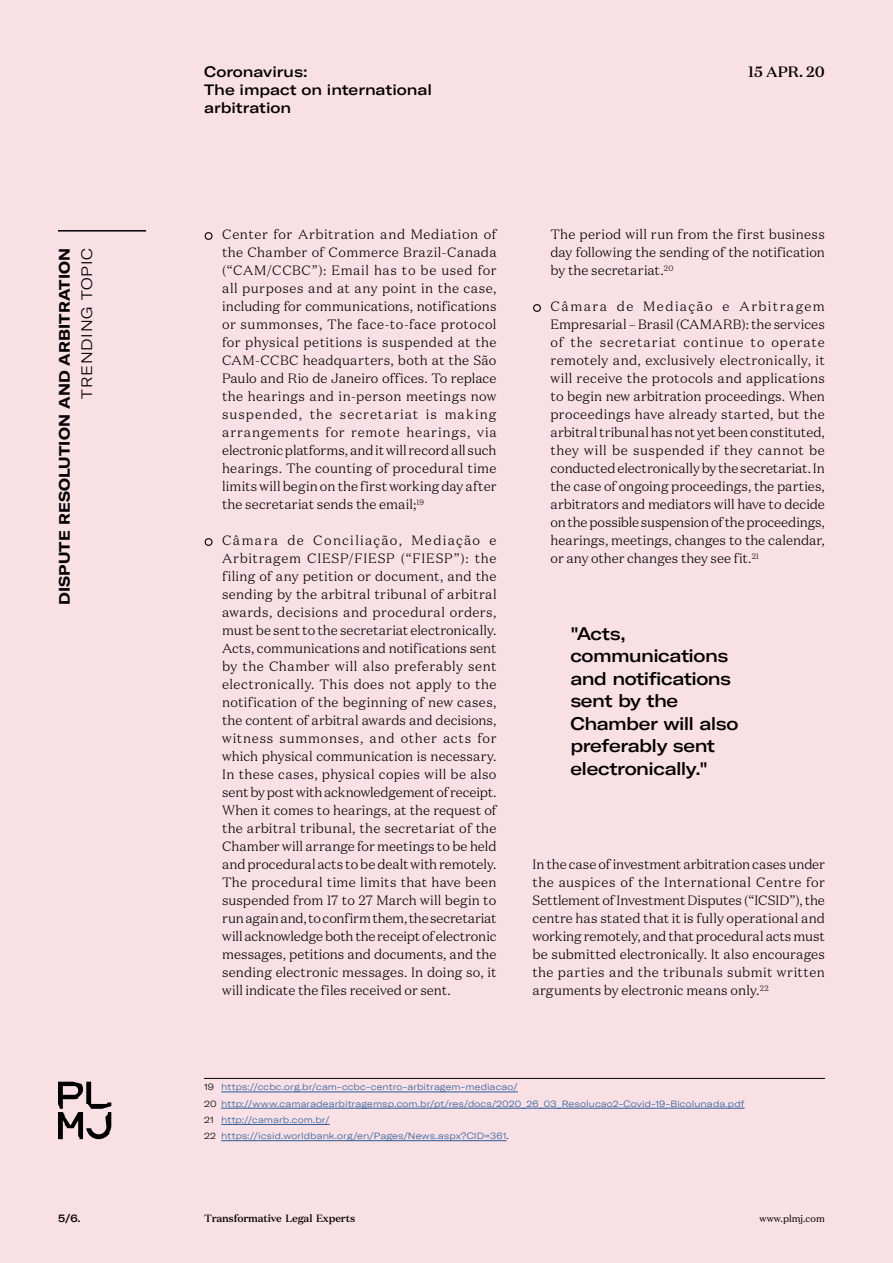
<style>
.page{position:relative;width:893px;height:1263px;background:#f9e0e4}
.page>*{position:absolute;margin:0;border:0;box-sizing:border-box;transform-origin:0 0}
.t1{font:500 expanded 18px/22.5px "GT America";letter-spacing:-.025em;color:#000}
.t2{font:500 expanded 15px/18px "GT America";color:#000}
.t3{font:700 expanded 15px "GT America";letter-spacing:.01em;color:#000}
.t4{font:300 expanded 15px "GT America";letter-spacing:.05em;color:#000}
.t5{font:500 15px "Domaine Text";color:#000}
.t6{font:300 13.5px/18px "Domaine Text";letter-spacing:.005em;color:#000;text-align:justify}
.t7{font:500 10.5px "Domaine Text";letter-spacing:-.02em;color:#000}
.t8{font:500 expanded 10.5px "GT America";color:#000}
.t9{font:9.75px "Domaine Text";color:#000}
.t10{font:300 expanded 9px/16.2px "GT America";letter-spacing:.015em;color:#275b9b}
.s1{font-family:"GT America";font-weight:900;font-stretch:expanded;font-size:22.5px}
.s2{color:#000}
</style>
<div class="page">
<hr style="left:204px;top:1078px;width:621px;height:1px;background:#000">
<hr style="left:221px;top:1092px;width:297px;height:1px;background:#275b9b">
<hr style="left:221px;top:1108px;width:524px;height:1px;background:#275b9b">
<hr style="left:221px;top:1124px;width:109px;height:1px;background:#275b9b">
<hr style="left:221px;top:1140px;width:285px;height:1px;background:#275b9b">
<hr style="left:58px;top:230px;width:88px;height:2px;background:#000">
<svg style="left:58px;top:1082px;width:53px;height:57px"></svg>
<p class="t3" style="left:55px;top:605px;width:359px;rotate:-90deg">DISPUTE RESOLUTION AND ARBITRATION</p>
<p class="t4" style="left:78px;top:399px;width:152px;rotate:-90deg">TRENDING TOPIC</p>
<p class="t8" style="left:58px;top:1211px;width:24px">5/6.</p>
<p class="t2" style="left:204px;top:63px;width:105px">Coronavirus:</p>
<p class="t5" style="left:748px;top:62px;width:78px">15 APR. 20</p>
<p class="t2" style="left:204px;top:81px;width:230px">The impact on international arbitration</p>
<p class="t6" style="left:222px;top:225px;width:276px;text-indent:-18px"><span class="s1">•</span> Center for Arbitration and Mediation of the Chamber of Commerce Brazil-Canada (“CAM/CCBC”): Email has to be used for all purposes and at any point in the case, including for communications, notifications or summonses, The face-to-face protocol for physical petitions is suspended at the CAM-CCBC headquarters, both at the São Paulo and Rio de Janeiro offices. To replace the hearings and in-person meetings now suspended, the secretariat is making arrangements for remote hearings, via electronic platforms, and it will record all such hearings. The counting of procedural time limits will begin on the first working day after the secretariat sends the email;<sup>19</sup></p>
<p class="t6" style="left:222px;top:531px;width:276px;text-indent:-18px"><span class="s1">•</span> Câmara de Conciliação, Mediação e Arbitragem CIESP/FIESP (“FIESP”): the filing of any petition or document, and the sending by the arbitral tribunal of arbitral awards, decisions and procedural orders, must be sent to the secretariat electronically.<br>Acts, communications and notifications sent by the Chamber will also preferably sent electronically. This does not apply to the notification of the beginning of new cases, the content of arbitral awards and decisions, witness summonses, and other acts for which physical communication is necessary.<br>In these cases, physical copies will be also sent by post with acknowledgement of receipt.<br>When it comes to hearings, at the request of the arbitral tribunal, the secretariat of the Chamber will arrange for meetings to be held and procedural acts to be dealt with remotely.<br>The procedural time limits that have been suspended from 17 to 27 March will begin to run again and, to confirm them, the secretariat will acknowledge both the receipt of electronic messages, petitions and documents, and the sending electronic messages. In doing so, it will indicate the files received or sent.</p>
<p class="t6" style="left:550px;top:225px;width:276px">The period will run from the first business day following the sending of the notification by the secretariat.<sup>20</sup></p>
<p class="t6" style="left:550px;top:297px;width:276px;text-indent:-18px"><span class="s1">•</span> Câmara de Mediação e Arbitragem Empresarial – Brasil (CAMARB): the services of the secretariat continue to operate remotely and, exclusively electronically, it will receive the protocols and applications to begin new arbitration proceedings. When proceedings have already started, but the arbitral tribunal has not yet been constituted, they will be suspended if they cannot be conducted electronically by the secretariat. In the case of ongoing proceedings, the parties, arbitrators and mediators will have to decide on the possible suspension of the proceedings, hearings, meetings, changes to the calendar, or any other changes they see fit.<sup>21</sup></p>
<h1 class="t1" style="left:570px;top:622px;width:170px">"Acts, communications and notifications sent by the<br>Chamber will also preferably sent electronically."</h1>
<p class="t6" style="left:532px;top:855px;width:294px">In the case of investment arbitration cases under the auspices of the International Centre for Settlement of Investment Disputes (“ICSID”), the centre has stated that it is fully operational and working remotely, and that procedural acts must be submitted electronically. It also encourages the parties and the tribunals submit written arguments by electronic means only.<sup>22</sup></p>
<p class="t10" style="left:204px;top:1079px;width:542px"><span class="s2">19</span> https://ccbc.org.br/cam-ccbc-centro-arbitragem-mediacao/<br><span class="s2">20</span> http://www.camaradearbitragemsp.com.br/pt/res/docs/2020_26_03_Resolucao2-Covid-19-Bicolunada.pdf <span class="s2">21</span> http://camarb.com.br/<br><span class="s2">22</span> https://icsid.worldbank.org/en/Pages/News.aspx?CID=361<span class="s2">.</span></p>
<p class="t7" style="left:204px;top:1211px;width:153px">Transformative Legal Experts</p>
<p class="t9" style="left:760px;top:1212px;width:67px">www.plmj.com</p>
</div>
